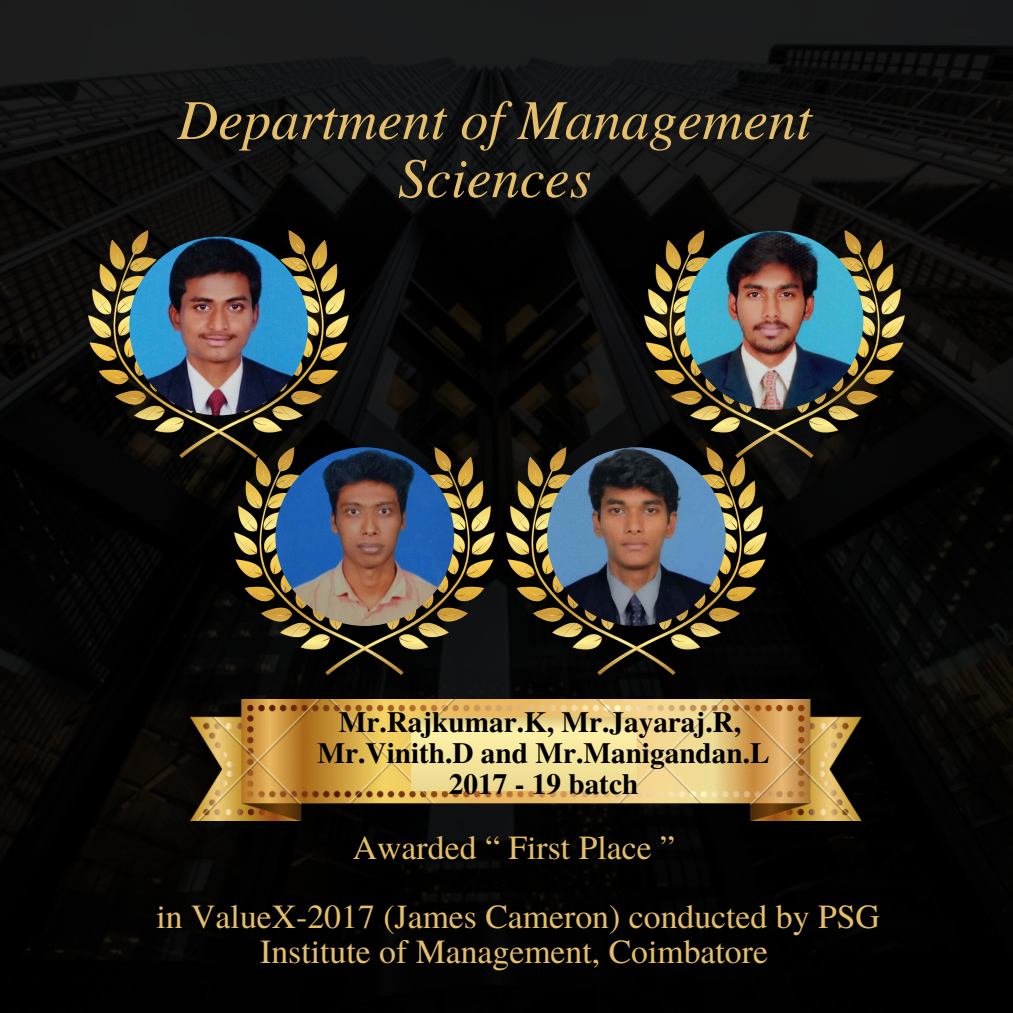
<style>
.page{position:relative;width:1013px;height:1013px;background:#fff}
.page>*{position:absolute;margin:0;border:0;box-sizing:border-box;transform-origin:0 0}
.t1{font:italic 56.25px/58.1px "Te X Gyre Termes";color:#e4be68;text-align:center}
.t2{font:33.75px/69.4px "Te X Gyre Termes";color:#e4be68;text-align:center}
.t3{font:700 29.25px/30.9px "Te X Gyre Termes";color:#000;text-align:center}
</style>
<div class="page">
<img style="left:0;top:0;width:1012px;height:1012px">
<img style="left:191px;top:699px;width:670px;height:121px">
<img style="left:355px;top:717px;width:351px;height:73px">
<img style="left:89px;top:231px;width:259px;height:227px">
<img style="left:645px;top:231px;width:259px;height:227px">
<img style="left:235px;top:447px;width:259px;height:227px">
<img style="left:275px;top:447px;width:179px;height:179px;border-radius:50%">
<img style="left:506px;top:447px;width:260px;height:227px">
<img style="left:547px;top:447px;width:178px;height:179px;border-radius:50%">
<img style="left:129px;top:237px;width:179px;height:178px;border-radius:50%">
<img style="left:684px;top:231px;width:179px;height:178px;border-radius:50%">
<h1 class="t1" style="left:177px;top:87px;width:635px">Department of Management<br>Sciences</h1>
<p class="t3" style="left:317px;top:705px;width:453px">Mr.Rajkumar.K, Mr.Jayaraj.R,<br>Mr.Vinith.D and Mr.Manigandan.L<br>2017 - 19 batch</p>
<p class="t2" style="left:157px;top:811px;width:725px">Awarded “ First Place ”<br>in ValueX-2017 (James Cameron) conducted by PSG</p>
<p class="t2" style="left:260px;top:915px;width:509px">Institute of Management, Coimbatore</p>
</div>
